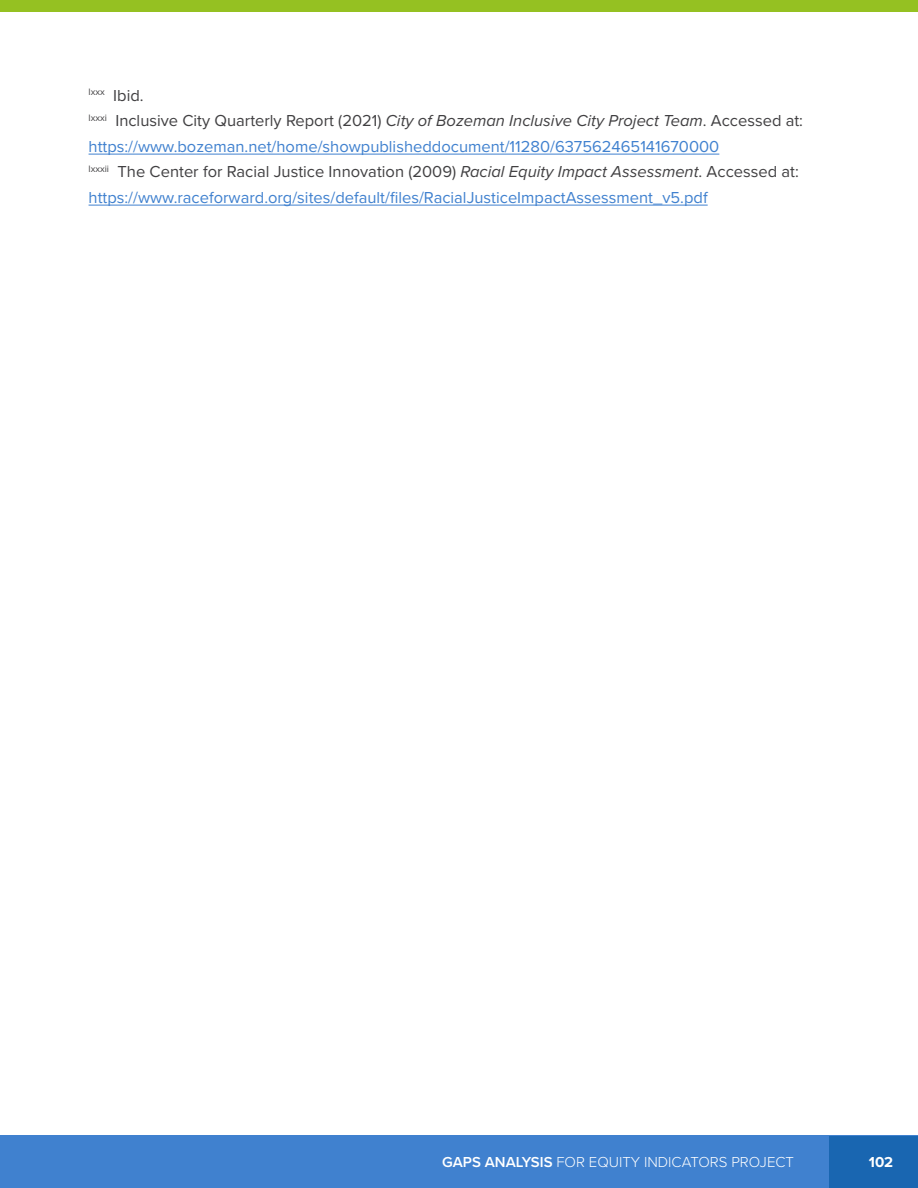
<style>
.page{position:relative;width:918px;height:1188px;background:#fff}
.page>*{position:absolute;margin:0;border:0;box-sizing:border-box;transform-origin:0 0}
.t1{font:16.5px/25.5px "Proxima Nova";color:#4081cf}
.t2{font:300 15px "Proxima Nova";color:#fff}
.t3{font:700 15px "Proxima Nova";color:#fff}
.s1{color:#414042}
.s2{font-style:italic;color:#414042}
.s3{font-weight:600}
</style>
<div class="page">
<div style="left:0;top:1136px;width:918px;height:52px;background:#4081cf"></div>
<div style="left:829px;top:1136px;width:89px;height:52px;background:#1966b1"></div>
<div style="left:0;top:0;width:918px;height:12px;background:#95c122"></div>
<hr style="left:89px;top:154px;width:630px;height:1px;background:#4081cf">
<hr style="left:89px;top:205px;width:619px;height:1px;background:#4081cf">
<p class="t1" style="left:89px;top:82px;width:716px"><sup>lxxx</sup> <span class="s1">Ibid.<br></span><sup>lxxxi</sup> <span class="s1">Inclusive City Quarterly Report (2021)</span> <span class="s2">City of Bozeman Inclusive City Project Team</span><span class="s1">. Accessed at: </span>https://www.bozeman.net/home/showpublisheddocument/11280/637562465141670000<br><sup>lxxxii</sup> <span class="s1">The Center for Racial Justice Innovation (2009)</span> <span class="s2">Racial Equity Impact Assessment</span><span class="s1">. Accessed at: </span>https://www.raceforward.org/sites/default/files/RacialJusticeImpactAssessment_v5.pdf</p>
<p class="t2" style="left:442px;top:1151px;width:353px"><span class="s3">GAPS ANALYSIS</span> FOR EQUITY INDICATORS PROJECT</p>
<p class="t3" style="left:869px;top:1151px;width:26px">102</p>
</div>
